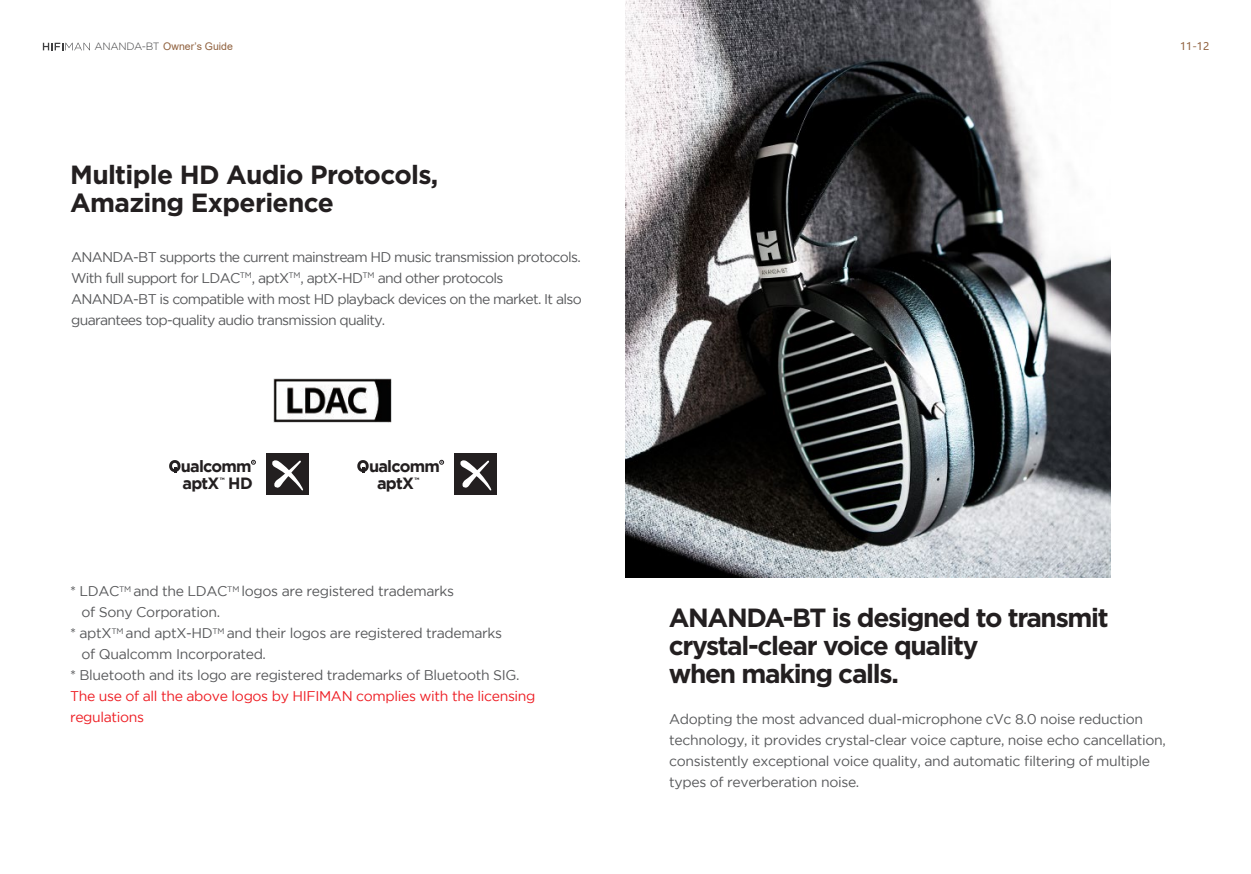
<style>
.page{position:relative;width:1251px;height:874px;background:#fff}
.page>*{position:absolute;margin:0;border:0;box-sizing:border-box;transform-origin:0 0}
.t1{font:700 26.25px/28px "Gotham";letter-spacing:-.05em;color:#231f20}
.t2{font:700 26.25px/28px "Gotham";letter-spacing:-.025em;color:#231f20}
.t3{font:700 16.28px "Gotham";letter-spacing:-.05em;color:#231f20}
.t4{font:14px/21px "Gotham";letter-spacing:-.025em;color:#57585a}
.t5{font:14px/21px "Gotham";letter-spacing:-.05em;color:#57585a}
.t6{font:14px/21px "Gotham";letter-spacing:-.025em;color:#ee1d23}
.t7{font:10.5px "Arial";color:#90613e}
.t8{font:10.5px "Microsoft Ya Hei";color:#90613e}
.t9{font:700 3.32px "Gotham";color:#231f20}
.s1{font-family:"Gotham";font-weight:300;color:#3e3e3f}
</style>
<div class="page">
<div style="left:454px;top:453px;width:42px;height:42px;background:#231f20"></div>
<svg style="left:460px;top:460px;width:32px;height:30px"></svg>
<svg style="left:439px;top:460px;width:5px;height:4px"></svg>
<svg style="left:357px;top:460px;width:11px;height:13px"></svg>
<div style="left:266px;top:453px;width:42px;height:42px;background:#231f20"></div>
<svg style="left:272px;top:460px;width:32px;height:30px"></svg>
<svg style="left:251px;top:460px;width:5px;height:4px"></svg>
<svg style="left:169px;top:460px;width:11px;height:13px"></svg>
<img style="left:273px;top:378px;width:119px;height:44px">
<img style="left:625px;top:0;width:485px;height:577px">
<svg style="left:43px;top:43px;width:47px;height:7px"></svg>
<p class="t7" style="left:94px;top:39px;width:140px"><span class="s1">ANANDA-BT</span> Owner’s Guide</p>
<h1 class="t2" style="left:70px;top:160px;width:370px">Multiple HD Audio Protocols,<br>Amazing Experience</h1>
<p class="t5" style="left:71px;top:246px;width:512px">ANANDA-BT supports the current mainstream HD music transmission protocols.<br>With full support for LDAC<sup>TM</sup>, aptX<sup>TM</sup>, aptX-HD<sup>TM</sup> and other protocols ANANDA-BT is compatible with most HD playback devices on the market. It also guarantees top-quality audio transmission quality.</p>
<p class="t3" style="left:181px;top:456px;width:72px">ualcomm</p>
<p class="t3" style="left:369px;top:456px;width:72px">ualcomm</p>
<p class="t9" style="left:220px;top:477px;width:6px">TM</p>
<p class="t3" style="left:182px;top:474px;width:72px">aptX HD</p>
<p class="t3" style="left:377px;top:474px;width:38px">aptX</p>
<p class="t9" style="left:414px;top:477px;width:6px">TM</p>
<p class="t4" style="left:70px;top:580px;width:385px">* LDAC<sup>TM</sup> and the LDAC<sup>TM</sup> logos are registered trademarks</p>
<p class="t4" style="left:82px;top:601px;width:140px">of Sony Corporation.</p>
<p class="t4" style="left:70px;top:622px;width:433px">* aptX<sup>TM</sup> and aptX-HD<sup>TM</sup> and their logos are registered trademarks</p>
<p class="t4" style="left:82px;top:643px;width:186px">of Qualcomm Incorporated.</p>
<p class="t4" style="left:70px;top:664px;width:451px">* Bluetooth and its logo are registered trademarks of Bluetooth SIG.</p>
<p class="t6" style="left:70px;top:685px;width:467px">The use of all the above logos by HIFIMAN complies with the licensing regulations</p>
<p class="t8" style="left:1179px;top:40px;width:31px">11-12</p>
<h1 class="t1" style="left:668px;top:603px;width:441px">ANANDA-BT is designed to transmit crystal-clear voice quality<br>when making calls.</h1>
<p class="t4" style="left:669px;top:708px;width:498px">Adopting the most advanced dual-microphone cVc 8.0 noise reduction technology, it provides crystal-clear voice capture, noise echo cancellation, consistently exceptional voice quality, and automatic filtering of multiple types of reverberation noise.</p>
</div>
